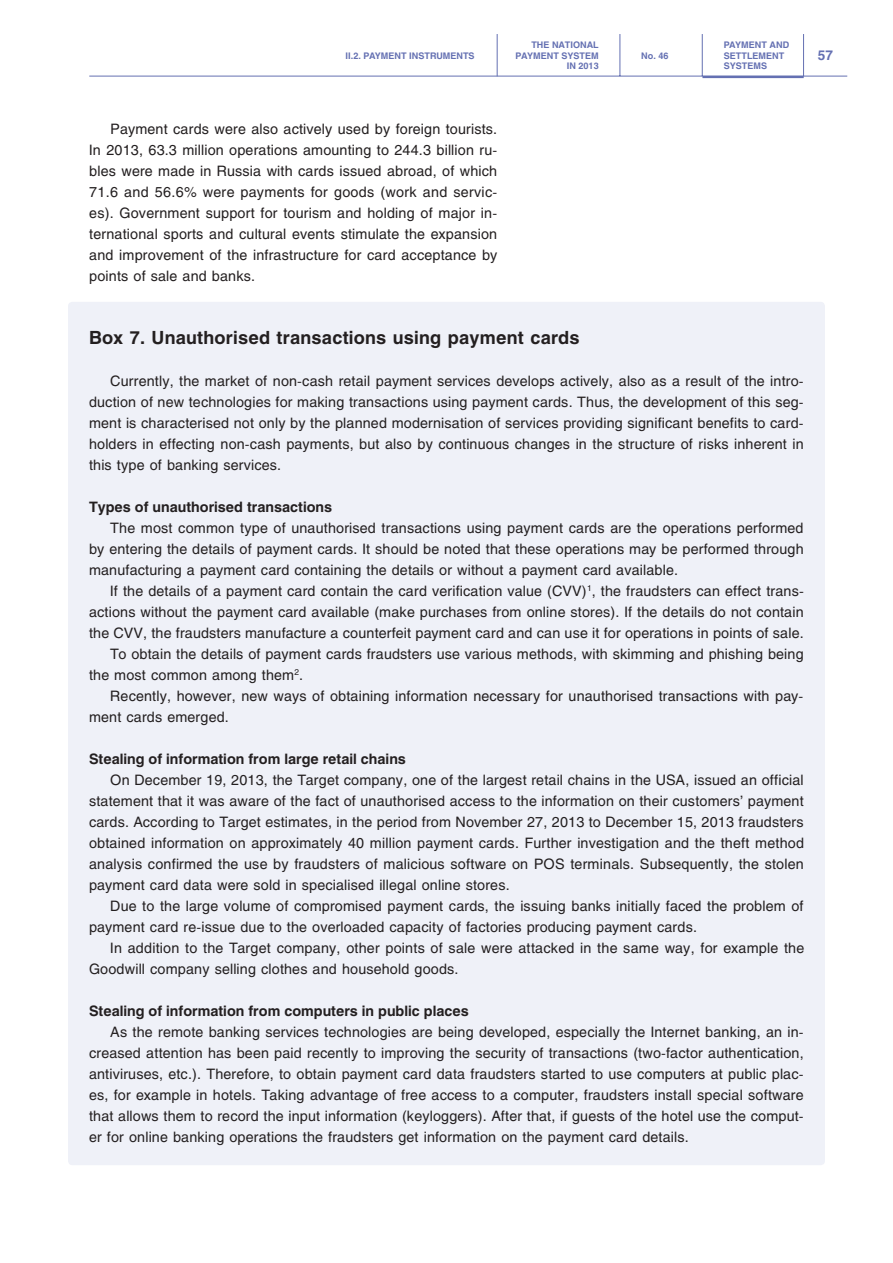
<style>
.page{position:relative;width:893px;height:1263px;background:#fff}
.page>*{position:absolute;margin:0;border:0;box-sizing:border-box;transform-origin:0 0}
.t1{font:700 18px "Helios";letter-spacing:.01em;color:#231f20}
.t2{font:14.25px/21px "Helios";letter-spacing:.01em;color:#231f20;text-align:justify}
.t3{font:700 14.25px "Helios";color:#231f20}
.t4{font:700 13.5px "Helios";color:#6470b2}
.t5{font:700 9px/10.5px "Helios";color:#6470b2}
</style>
<div class="page">
<hr style="left:89px;top:76px;width:758px;height:1px;background:#6470b2">
<hr style="left:702px;top:34px;width:1px;height:42px;background:#6470b2">
<hr style="left:620px;top:34px;width:1px;height:42px;background:#6470b2">
<hr style="left:803px;top:34px;width:1px;height:42px;background:#6470b2">
<hr style="left:702px;top:76px;width:102px;height:2px;background:#6470b2">
<hr style="left:497px;top:34px;width:1px;height:42px;background:#6470b2">
<div style="left:68px;top:302px;width:757px;height:863px;background:#eff1f8;border-radius:4px"></div>
<p class="t5" style="left:346px;top:50px;width:131px">II.2. PAYMENT INSTRUMENTS</p>
<p class="t5" style="left:516px;top:40px;width:85px;text-align:right">THE NATIONAL<br>PAYMENT SYSTEM<br>IN 2013</p>
<p class="t5" style="left:641px;top:50px;width:29px">No. 46</p>
<p class="t5" style="left:724px;top:40px;width:67px">PAYMENT AND<br>SETTLEMENT<br>SYSTEMS</p>
<p class="t4" style="left:818px;top:48px;width:17px">57</p>
<p class="t2" style="left:89px;top:118px;width:410px;text-indent:21px">Payment cards were also actively used by foreign tourists.<br>In 2013, 63.3 million operations amounting to 244.3 billion ru&shy;bles were made in Russia with cards issued abroad, of which 71.6 and 56.6% were payments for goods (work and servic&shy;es). Government support for tourism and holding of major in&shy;ternational sports and cultural events stimulate the expansion and improvement of the infrastructure for card acceptance by points of sale and banks.</p>
<p class="t1" style="left:89px;top:327px;width:492px">Box 7. Unauthorised transactions using payment cards</p>
<p class="t2" style="left:89px;top:370px;width:716px;text-indent:21px">Currently, the market of non-cash retail payment services develops actively, also as a result of the intro&shy;duction of new technologies for making transactions using payment cards. Thus, the development of this seg&shy;ment is characterised not only by the planned modernisation of services providing significant benefits to card&shy;holders in effecting non-cash payments, but also by continuous changes in the structure of risks inherent in this type of banking services.</p>
<p class="t3" style="left:89px;top:498px;width:245px">Types of unauthorised transactions</p>
<p class="t2" style="left:89px;top:517px;width:716px;text-indent:21px">The most common type of unauthorised transactions using payment cards are the operations performed by entering the details of payment cards. It should be noted that these operations may be performed through manufacturing a payment card containing the details or without a payment card available.</p>
<p class="t2" style="left:110px;top:580px;width:695px">If the details of a payment card contain the card verification value (CVV)<sup>1</sup>, the fraudsters can effect trans-</p>
<p class="t2" style="left:89px;top:601px;width:716px">actions without the payment card available (make purchases from online stores). If the details do not contain</p>
<p class="t2" style="left:89px;top:622px;width:716px">the CVV, the fraudsters manufacture a counterfeit payment card and can use it for operations in points of sale.</p>
<p class="t2" style="left:110px;top:643px;width:695px">To obtain the details of payment cards fraudsters use various methods, with skimming and phishing being</p>
<p class="t2" style="left:89px;top:664px;width:216px">the most common among them<sup>2</sup>.</p>
<p class="t2" style="left:110px;top:685px;width:695px">Recently, however, new ways of obtaining information necessary for unauthorised transactions with pay-</p>
<p class="t2" style="left:89px;top:706px;width:141px">ment cards emerged.</p>
<p class="t3" style="left:89px;top:750px;width:318px">Stealing of information from large retail chains</p>
<p class="t2" style="left:89px;top:769px;width:716px;text-indent:21px">On December 19, 2013, the Target company, one of the largest retail chains in the USA, issued an official statement that it was aware of the fact of unauthorised access to the information on their customers’ payment cards. According to Target estimates, in the period from November 27, 2013 to December 15, 2013 fraudsters obtained information on approximately 40 million payment cards. Further investigation and the theft method analysis confirmed the use by fraudsters of malicious software on POS terminals. Subsequently, the stolen payment card data were sold in specialised illegal online stores.</p>
<p class="t2" style="left:89px;top:895px;width:716px;text-indent:21px">Due to the large volume of compromised payment cards, the issuing banks initially faced the problem of payment card re-issue due to the overloaded capacity of factories producing payment cards.</p>
<p class="t2" style="left:89px;top:937px;width:717px;text-indent:21px">In addition to the Target company, other points of sale were attacked in the same way, for example the<br>Goodwill company selling clothes and household goods.</p>
<p class="t3" style="left:89px;top:1002px;width:381px">Stealing of information from computers in public places</p>
<p class="t2" style="left:89px;top:1021px;width:716px;text-indent:21px">As the remote banking services technologies are being developed, especially the Internet banking, an in&shy;creased attention has been paid recently to improving the security of transactions (two-factor authentication, antiviruses, etc.). Therefore, to obtain payment card data fraudsters started to use computers at public plac&shy;es, for example in hotels. Taking advantage of free access to a computer, fraudsters install special software that allows them to record the input information (keyloggers). After that, if guests of the hotel use the comput&shy;er for online banking operations the fraudsters get information on the payment card details.</p>
</div>
